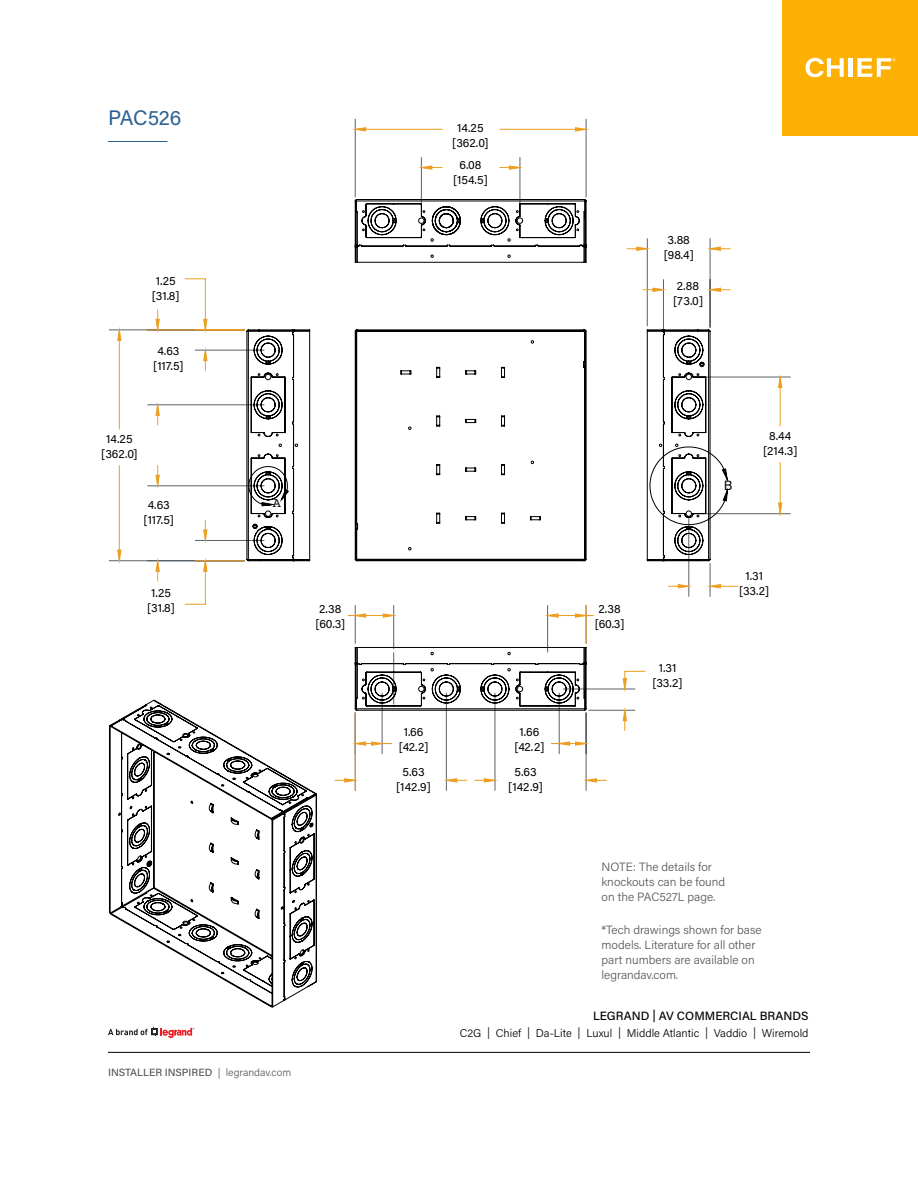
<style>
.page{position:relative;width:918px;height:1188px;background:#fff}
.page>*{position:absolute;margin:0;border:0;box-sizing:border-box;transform-origin:0 0}
.t1{font:21px "Acumin Pro";letter-spacing:-.01em;color:#2c6291}
.t2{font:13.5px "Courier";color:#000}
.t3{font:13.5px "Acumin Pro";color:#000}
.t4{font:12px/15px "Acumin Pro";color:#000;text-align:center}
.t5{font:300 12px/15px "Acumin Pro";color:#54565b}
.t6{font:500 12px "Acumin Pro";color:#000}
.t7{font:300 11.25px "Acumin Pro";color:#000}
.t8{font:500 10.5px "Acumin Pro";letter-spacing:-.005em;color:#54565b}
.s1{font-weight:300}
</style>
<div class="page">
<hr style="left:108px;top:1052px;width:702px;height:1px;background:#000">
<svg style="left:108px;top:1027px;width:87px;height:12px"></svg>
<hr style="left:108px;top:141px;width:59px;height:1px;background:#2c6291">
<svg style="left:109px;top:721px;width:208px;height:287px"></svg>
<hr style="left:495px;top:693px;width:1px;height:97px;background:#59636b">
<hr style="left:586px;top:713px;width:1px;height:77px;background:#59636b">
<hr style="left:446px;top:693px;width:1px;height:97px;background:#59636b">
<hr style="left:693px;top:377px;width:97px;height:1px;background:#59636b">
<hr style="left:693px;top:513px;width:97px;height:1px;background:#59636b">
<hr style="left:109px;top:330px;width:135px;height:1px;background:#59636b">
<hr style="left:109px;top:560px;width:135px;height:1px;background:#59636b">
<hr style="left:586px;top:119px;width:1px;height:78px;background:#59636b">
<hr style="left:355px;top:119px;width:1px;height:78px;background:#59636b">
<hr style="left:355px;top:713px;width:1px;height:77px;background:#ed9e21">
<svg style="left:118px;top:128px;width:664px;height:654px"></svg>
<svg style="left:246px;top:199px;width:465px;height:512px"></svg>
<div style="left:783px;top:0;width:135px;height:135px;background:#fcb002"></div>
<svg style="left:782px;top:58px;width:62px;height:31px"></svg>
<hr style="left:849px;top:58px;width:4px;height:19px;background:#fff">
<svg style="left:857px;top:58px;width:39px;height:19px"></svg>
<h1 class="t1" style="left:108px;top:103px;width:75px">PAC526</h1>
<p class="t4" style="left:152px;top:273px;width:29px">1.25 [31.8]</p>
<p class="t4" style="left:153px;top:342px;width:32px">4.63 [117.5]</p>
<p class="t4" style="left:101px;top:430px;width:38px">14.25 [362.0]</p>
<p class="t4" style="left:144px;top:497px;width:32px">4.63 [117.5]</p>
<p class="t4" style="left:147px;top:585px;width:29px">1.25 [31.8]</p>
<p class="t4" style="left:452px;top:120px;width:38px">14.25 [362.0]</p>
<p class="t4" style="left:453px;top:157px;width:36px">6.08 [154.5]</p>
<p class="t4" style="left:664px;top:232px;width:31px">3.88 [98.4]</p>
<p class="t4" style="left:673px;top:278px;width:32px">2.88 [73.0]</p>
<p class="t2" style="left:273px;top:492px;width:10px">A</p>
<p class="t4" style="left:315px;top:601px;width:31px">2.38 [60.3]</p>
<p class="t4" style="left:595px;top:601px;width:31px">2.38 [60.3]</p>
<p class="t4" style="left:399px;top:724px;width:32px">1.66 [42.2]</p>
<p class="t4" style="left:514px;top:724px;width:32px">1.66 [42.2]</p>
<p class="t4" style="left:396px;top:764px;width:36px">5.63 [142.9]</p>
<p class="t4" style="left:508px;top:764px;width:36px">5.63 [142.9]</p>
<p class="t4" style="left:652px;top:660px;width:32px">1.31 [33.2]</p>
<p class="t3" style="left:724px;top:476px;width:10px">B</p>
<p class="t4" style="left:763px;top:428px;width:36px">8.44 [214.3]</p>
<p class="t4" style="left:739px;top:568px;width:32px">1.31 [33.2]</p>
<p class="t8" style="left:108px;top:1065px;width:185px">INSTALLER INSPIRED <span class="s1">| legrandav.com</span></p>
<p class="t5" style="left:602px;top:859px;width:125px">NOTE: The details for knockouts can be found on the PAC527L page.</p>
<p class="t5" style="left:602px;top:922px;width:162px">*Tech drawings shown for base models. Literature for all other part numbers are available on legrandav.com.</p>
<p class="t6" style="left:593px;top:1008px;width:217px">LEGRAND | AV COMMERCIAL BRANDS</p>
<p class="t7" style="left:460px;top:1025px;width:350px">C2G | Chief | Da-Lite | Luxul | Middle Atlantic | Vaddio | Wiremold</p>
</div>
